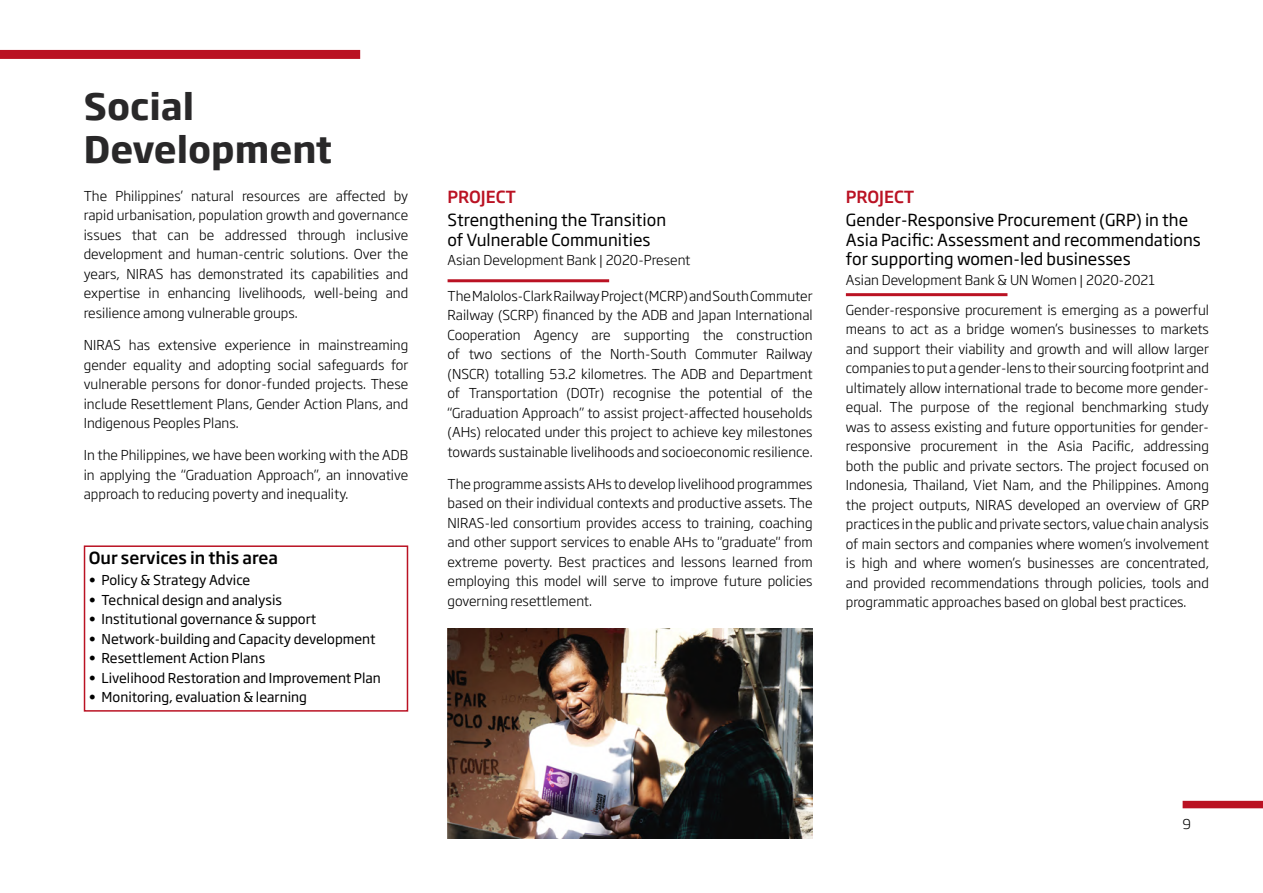
<style>
.page{position:relative;width:1263px;height:893px;background:#fff}
.page>*{position:absolute;margin:0;border:0;box-sizing:border-box;transform-origin:0 0}
.t1{font:700 36px/43.2px "Soho Gothic Pro";color:#292829}
.t2{font:16.5px/19.5px "Soho Gothic Pro";color:#000}
.t3{font:500 16.5px "Soho Gothic Pro";color:#000}
.t4{font:500 16.5px "Soho Gothic Pro";color:#ba1223}
.t5{font:300 13.5px/19.5px "Soho Gothic Pro";color:#000;text-align:justify}
.t6{font:13.5px "Soho Gothic Pro";color:#000}
</style>
<div class="page">
<div style="left:1182px;top:801px;width:81px;height:7px;background:#ba1222"></div>
<div style="left:0;top:50px;width:360px;height:9px;background:#ba1223"></div>
<div style="left:84px;top:545px;width:324px;height:167px;border:2px solid #ba1223"></div>
<hr style="left:448px;top:279px;width:161px;height:3px;background:#ba1223">
<img style="left:448px;top:628px;width:365px;height:210px">
<hr style="left:846px;top:293px;width:161px;height:3px;background:#ba1223">
<h1 class="t1" style="left:84px;top:83px;width:250px">Social<br>Development</h1>
<p class="t5" style="left:84px;top:185px;width:326px">The Philippines’ natural resources are affected by rapid urbanisation, population growth and governance issues that can be addressed through inclusive development and human-centric solutions. Over the years, NIRAS has demonstrated its capabilities and expertise in enhancing livelihoods, well-being and resilience among vulnerable groups.</p>
<p class="t5" style="left:84px;top:335px;width:326px">NIRAS has extensive experience in mainstreaming gender equality and adopting social safeguards for vulnerable persons for donor-funded projects. These include Resettlement Plans, Gender Action Plans, and Indigenous Peoples Plans.</p>
<p class="t5" style="left:84px;top:445px;width:326px">In the Philippines, we have been working with the ADB in applying the “Graduation Approach”, an innovative approach to reducing poverty and inequality.</p>
<p class="t3" style="left:89px;top:545px;width:191px">Our services in this area</p>
<p class="t6" style="left:89px;top:570px;width:163px">• Policy &amp; Strategy Advice</p>
<p class="t6" style="left:89px;top:589px;width:195px">• Technical design and analysis</p>
<p class="t6" style="left:89px;top:609px;width:229px">• Institutional governance &amp; support</p>
<p class="t6" style="left:89px;top:628px;width:288px">• Network-building and Capacity development</p>
<p class="t6" style="left:89px;top:648px;width:178px">• Resettlement Action Plans</p>
<p class="t6" style="left:89px;top:667px;width:294px">• Livelihood Restoration and Improvement Plan</p>
<p class="t6" style="left:89px;top:687px;width:220px">• Monitoring, evaluation &amp; learning</p>
<p class="t4" style="left:448px;top:184px;width:70px">PROJECT</p>
<p class="t2" style="left:448px;top:210px;width:220px">Strengthening the Transition of Vulnerable Communities</p>
<p class="t5" style="left:448px;top:250px;width:244px">Asian Development Bank | 2020-Present</p>
<p class="t5" style="left:448px;top:285px;width:367px">The Malolos-Clark Railway Project (MCRP) and South Commuter Railway (SCRP) financed by the ADB and Japan International Cooperation Agency are supporting the construction of two sections of the North-South Commuter Railway (NSCR) totalling 53.2 kilometres. The ADB and Department of Transportation (DOTr) recognise the potential of the “Graduation Approach” to assist project-affected households (AHs) relocated under this project to achieve key milestones towards sustainable livelihoods and socioeconomic resilience.</p>
<p class="t5" style="left:448px;top:473px;width:367px">The programme assists AHs to develop livelihood programmes based on their individual contexts and productive assets. The NIRAS-led consortium provides access to training, coaching and other support services to enable AHs to "graduate" from extreme poverty. Best practices and lessons learned from employing this model will serve to improve future policies governing resettlement.</p>
<p class="t4" style="left:846px;top:184px;width:70px">PROJECT</p>
<p class="t2" style="left:846px;top:210px;width:356px">Gender-Responsive Procurement (GRP) in the<br>Asia Pacific: Assessment and recommendations for supporting women-led businesses</p>
<p class="t5" style="left:846px;top:269px;width:311px">Asian Development Bank &amp; UN Women | 2020-2021</p>
<p class="t5" style="left:846px;top:299px;width:365px">Gender-responsive procurement is emerging as a powerful means to act as a bridge women’s businesses to markets and support their viability and growth and will allow larger companies to put a gender-lens to their sourcing footprint and ultimately allow international trade to become more gender&shy;equal. The purpose of the regional benchmarking study was to assess existing and future opportunities for gender&shy;responsive procurement in the Asia Pacific, addressing both the public and private sectors. The project focused on Indonesia, Thailand, Viet Nam, and the Philippines. Among the project outputs, NIRAS developed an overview of GRP practices in the public and private sectors, value chain analysis of main sectors and companies where women’s involvement is high and where women’s businesses are concentrated, and provided recommendations through policies, tools and programmatic approaches based on global best practices.</p>
<p class="t5" style="left:1182px;top:814px;width:10px">9</p>
</div>
